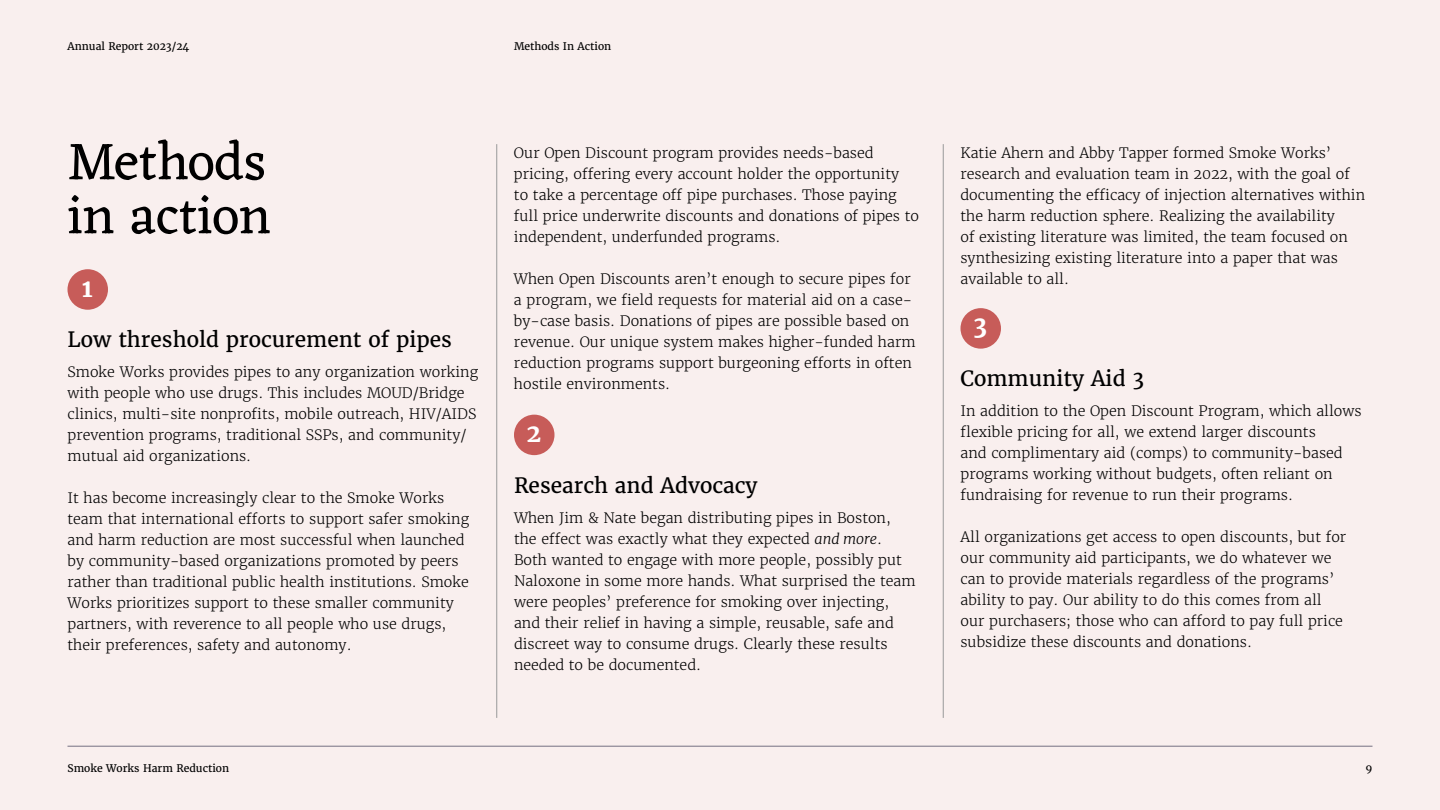
<style>
.page{position:relative;width:1440px;height:810px;background:#f9efee}
.page>*{position:absolute;margin:0;border:0;box-sizing:border-box;transform-origin:0 0}
.t1{font:54px/54px "Eczar";color:#000}
.t2{font:700 24.75px "Merriweather";color:#fff}
.t3{font:21px "Merriweather";color:#000}
.t4{font:300 14.25px/21px "Merriweather";color:#000}
.t5{font:10.5px "Merriweather";color:#000}
.s1{font-style:italic}
</style>
<div class="page">
<div style="left:68px;top:269px;width:40px;height:41px;background:#c75c59;border-radius:50%"></div>
<div style="left:514px;top:415px;width:41px;height:40px;background:#c75c59;border-radius:50%"></div>
<div style="left:960px;top:308px;width:41px;height:41px;background:#c75c59;border-radius:50%"></div>
<hr style="left:943px;top:144px;width:1px;height:574px;background:#999">
<hr style="left:497px;top:144px;width:1px;height:574px;background:#999">
<hr style="left:68px;top:746px;width:1304px;height:1px;background:#757082">
<p class="t5" style="left:68px;top:39px;width:123px">Annual Report 2023/24</p>
<p class="t5" style="left:514px;top:39px;width:99px">Methods In Action</p>
<h1 class="t1" style="left:68px;top:137px;width:205px">Methods in action</h1>
<h2 class="t2" style="left:82px;top:273px;width:12px">1</h2>
<h3 class="t3" style="left:68px;top:327px;width:386px">Low threshold procurement of pipes</h3>
<p class="t4" style="left:68px;top:362px;width:412px">Smoke Works provides pipes to any organization working with people who use drugs. This includes MOUD/Bridge clinics, multi-site nonprofits, mobile outreach, HIV/AIDS prevention programs, traditional SSPs, and community/ mutual aid organizations.</p>
<p class="t4" style="left:68px;top:488px;width:403px">It has become increasingly clear to the Smoke Works team that international efforts to support safer smoking and harm reduction are most successful when launched by community-based organizations promoted by peers rather than traditional public health institutions. Smoke Works prioritizes support to these smaller community partners, with reverence to all people who use drugs, their preferences, safety and autonomy.</p>
<p class="t4" style="left:514px;top:143px;width:407px">Our Open Discount program provides needs-based pricing, offering every account holder the opportunity<br>to take a percentage off pipe purchases. Those paying full price underwrite discounts and donations of pipes to independent, underfunded programs.</p>
<p class="t4" style="left:514px;top:269px;width:403px">When Open Discounts aren’t enough to secure pipes for a program, we field requests for material aid on a case&shy;by-case basis. Donations of pipes are possible based on revenue. Our unique system makes higher-funded harm reduction programs support burgeoning efforts in often hostile environments.</p>
<h2 class="t2" style="left:526px;top:417px;width:16px">2</h2>
<h3 class="t3" style="left:514px;top:472px;width:245px">Research and Advocacy</h3>
<p class="t4" style="left:514px;top:507px;width:403px">When Jim &amp; Nate began distributing pipes in Boston, the effect was exactly what they expected <span class="s1">and more</span>.<br>Both wanted to engage with more people, possibly put Naloxone in some more hands. What surprised the team were peoples’ preference for smoking over injecting, and their relief in having a simple, reusable, safe and discreet way to consume drugs. Clearly these results needed to be documented.</p>
<p class="t4" style="left:960px;top:143px;width:406px">Katie Ahern and Abby Tapper formed Smoke Works’ research and evaluation team in 2022, with the goal of documenting the efficacy of injection alternatives within the harm reduction sphere. Realizing the availability<br>of existing literature was limited, the team focused on synthesizing existing literature into a paper that was available to all.</p>
<h2 class="t2" style="left:973px;top:309px;width:16px">3</h2>
<h3 class="t3" style="left:960px;top:365px;width:185px">Community Aid 3</h3>
<p class="t4" style="left:960px;top:401px;width:403px">In addition to the Open Discount Program, which allows flexible pricing for all, we extend larger discounts<br>and complimentary aid (comps) to community-based programs working without budgets, often reliant on fundraising for revenue to run their programs.</p>
<p class="t4" style="left:960px;top:527px;width:387px">All organizations get access to open discounts, but for our community aid participants, we do whatever we can to provide materials regardless of the programs’ ability to pay. Our ability to do this comes from all our purchasers; those who can afford to pay full price subsidize these discounts and donations.</p>
<p class="t5" style="left:68px;top:762px;width:163px">Smoke Works Harm Reduction</p>
<p class="t5" style="left:1366px;top:762px;width:8px">9</p>
</div>
